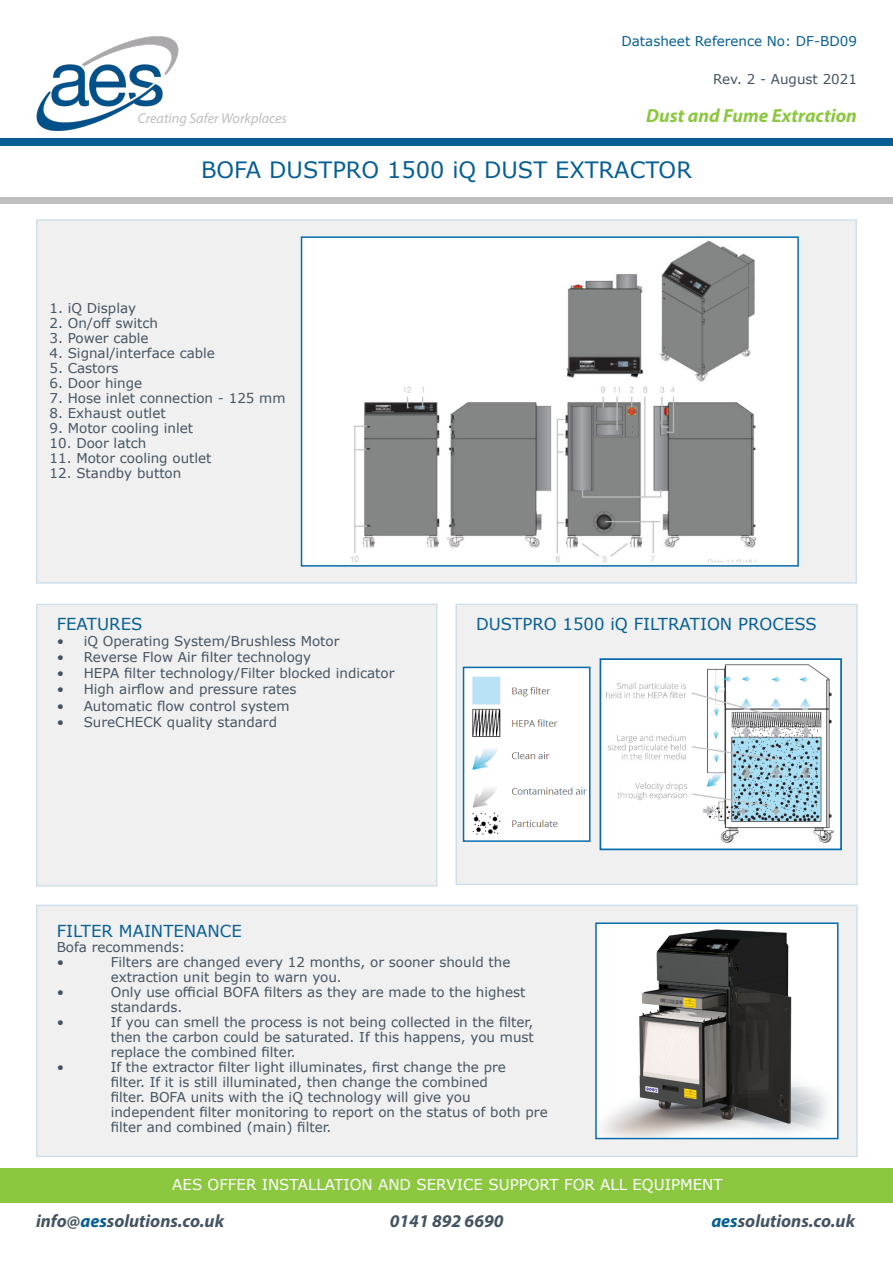
<style>
.page{position:relative;width:893px;height:1263px;background:#fff}
.page>*{position:absolute;margin:0;border:0;box-sizing:border-box;transform-origin:0 0}
.t1{font:22.5px "Verdana";color:#075f91}
.t2{font:italic 700 19.05px "Myriad Pro";color:#8cc740}
.t3{font:italic 700 18px "Myriad Pro";color:#455461}
.t4{font:16.5px "Verdana";color:#075f91}
.t5{font:15px "Verdana";color:#fff}
.t6{font:italic 14.25px "Myriad Pro";color:#bebebe}
.t7{font:13.5px/15px "Verdana";color:#455461}
.t8{font:13.5px "Verdana";color:#075f91}
.s1{color:#075f91}
</style>
<div class="page">
<div style="left:36px;top:219px;width:821px;height:365px;background:#f0f0f1"></div>
<div style="left:36px;top:604px;width:401px;height:283px;background:#f0f0f1"></div>
<div style="left:455px;top:604px;width:403px;height:281px;background:#f0f0f1"></div>
<div style="left:36px;top:905px;width:822px;height:252px;background:#f0f0f1"></div>
<div style="left:0;top:138px;width:893px;height:8px;background:#075e93"></div>
<div style="left:0;top:198px;width:893px;height:6px;background:#bebebe"></div>
<div style="left:0;top:1169px;width:893px;height:34px;background:#8cc740"></div>
<img style="left:36px;top:36px;width:143px;height:94px">
<img style="left:598px;top:925px;width:237px;height:211px">
<div style="left:595px;top:922px;width:243px;height:217px;border:2px solid #056bac"></div>
<img style="left:603px;top:661px;width:236px;height:186px">
<div style="left:600px;top:658px;width:242px;height:192px;border:2px solid #056bac"></div>
<img style="left:466px;top:670px;width:121px;height:169px">
<div style="left:463px;top:667px;width:127px;height:175px;border:2px solid #056bac"></div>
<img style="left:304px;top:239px;width:492px;height:325px">
<div style="left:301px;top:236px;width:498px;height:331px;border:2px solid #056bac"></div>
<p class="t8" style="left:621px;top:32px;width:237px">Datasheet Reference No: DF-BD09</p>
<p class="t7" style="left:713px;top:72px;width:145px">Rev. 2 - August 2021</p>
<p class="t2" style="left:646px;top:103px;width:212px">Dust and Fume Extraction</p>
<p class="t1" style="left:201px;top:154px;width:492px">BOFA DUSTPRO 1500 iQ DUST EXTRACTOR</p>
<p class="t6" style="left:138px;top:109px;width:151px">Creating Safer Workplaces</p>
<p class="t7" style="left:50px;top:301px;width:88px">1. iQ Display</p>
<p class="t7" style="left:50px;top:316px;width:110px">2. On/off switch</p>
<p class="t7" style="left:50px;top:331px;width:101px">3. Power cable</p>
<p class="t7" style="left:50px;top:346px;width:167px">4. Signal/interface cable</p>
<p class="t7" style="left:50px;top:361px;width:71px">5. Castors</p>
<p class="t7" style="left:50px;top:376px;width:94px">6. Door hinge</p>
<p class="t7" style="left:50px;top:391px;width:238px">7. Hose inlet connection - 125 mm</p>
<p class="t7" style="left:50px;top:406px;width:118px">8. Exhaust outlet</p>
<p class="t7" style="left:50px;top:421px;width:145px">9. Motor cooling inlet</p>
<p class="t7" style="left:50px;top:436px;width:98px">10. Door latch</p>
<p class="t7" style="left:50px;top:451px;width:164px">11. Motor cooling outlet</p>
<p class="t7" style="left:50px;top:466px;width:133px">12. Standby button</p>
<p class="t4" style="left:57px;top:612px;width:87px">FEATURES</p>
<p class="t7" style="left:57px;top:633px;width:284px">• iQ Operating System/Brushless Motor</p>
<p class="t7" style="left:57px;top:649px;width:256px">• Reverse Flow Air filter technology</p>
<p class="t7" style="left:57px;top:666px;width:339px">• HEPA filter technology/Filter blocked indicator</p>
<p class="t7" style="left:57px;top:682px;width:241px">• High airflow and pressure rates</p>
<p class="t7" style="left:57px;top:698px;width:234px">• Automatic flow control system</p>
<p class="t7" style="left:57px;top:714px;width:222px">• SureCHECK quality standard</p>
<p class="t4" style="left:476px;top:612px;width:342px">DUSTPRO 1500 iQ FILTRATION PROCESS</p>
<p class="t4" style="left:57px;top:920px;width:187px">FILTER MAINTENANCE</p>
<p class="t7" style="left:57px;top:940px;width:130px">Bofa recommends:</p>
<p class="t7" style="left:57px;top:955px;width:9px">•</p>
<p class="t7" style="left:111px;top:955px;width:401px">Filters are changed every 12 months, or sooner should the extraction unit begin to warn you.</p>
<p class="t7" style="left:57px;top:985px;width:9px">•</p>
<p class="t7" style="left:111px;top:985px;width:416px">Only use official BOFA filters as they are made to the highest standards.</p>
<p class="t7" style="left:57px;top:1015px;width:9px">•</p>
<p class="t7" style="left:111px;top:1015px;width:425px;text-align:justify">If you can smell the process is not being collected in the filter, then the carbon could be saturated. If this happens, you must replace the combined filter.</p>
<p class="t7" style="left:57px;top:1060px;width:9px">•</p>
<p class="t7" style="left:111px;top:1060px;width:438px">If the extractor filter light illuminates, first change the pre<br>filter. If it is still illuminated, then change the combined<br>filter. BOFA units with the iQ technology will give you independent filter monitoring to report on the status of both pre filter and combined (main) filter.</p>
<p class="t5" style="left:172px;top:1174px;width:552px">AES OFFER INSTALLATION AND SERVICE SUPPORT FOR ALL EQUIPMENT</p>
<p class="t3" style="left:36px;top:1209px;width:190px">info@<span class="s1">aes</span>solutions.co.uk</p>
<p class="t3" style="left:390px;top:1209px;width:115px">0141 892 6690</p>
<p class="t3" style="left:711px;top:1209px;width:145px"><span class="s1">aes</span>solutions.co.uk</p>
</div>
